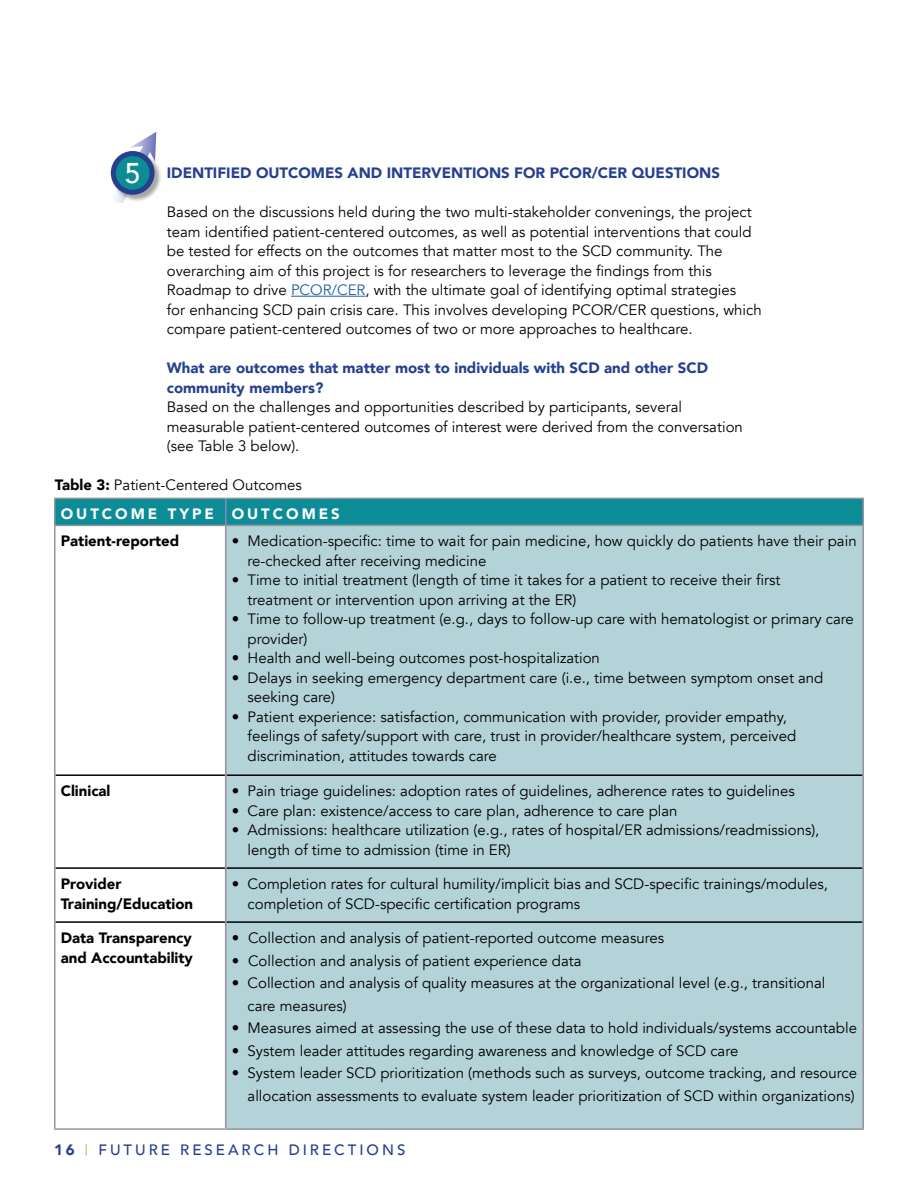
<style>
.page{position:relative;width:918px;height:1188px;background:#fff}
.page>*{position:absolute;margin:0;border:0;box-sizing:border-box;transform-origin:0 0}
.t1{font:500 28.5px "Avenir";color:#fff}
.t2{font:15px/19.5px "Avenir";color:#000}
.t3{font:900 15px/19.5px "Avenir";color:#25408f}
.t4{font:900 15px/19.5px "Avenir";color:#000}
.t5{font:500 15px "Avenir";letter-spacing:.2em;color:#25408f}
.t6{font:900 15px "Avenir";letter-spacing:.2em;color:#fff}
.s1{color:#215e9e}
.s2{font-weight:900}
.s3{color:#a1ce5c}
</style>
<div class="page">
<svg style="left:110px;top:132px;width:46px;height:48px"></svg>
<hr style="left:291px;top:296px;width:75px;height:1px;background:#215e9e">
<div style="left:226px;top:526px;width:636px;height:602px;background:#b4d3d8"></div>
<svg style="left:56px;top:499px;width:806px;height:26px;background:#0e8c96"></svg>
<hr style="left:54px;top:498px;width:172px;height:1px;background:#939598">
<hr style="left:54px;top:499px;width:2px;height:26px;background:#939598">
<hr style="left:226px;top:498px;width:638px;height:1px;background:#939598">
<hr style="left:862px;top:499px;width:2px;height:26px;background:#939598">
<hr style="left:54px;top:525px;width:172px;height:1px;background:#939598">
<hr style="left:226px;top:525px;width:638px;height:1px;background:#939598">
<hr style="left:56px;top:774px;width:169px;height:2px;background:#000">
<hr style="left:226px;top:774px;width:636px;height:2px;background:#000">
<hr style="left:56px;top:867px;width:169px;height:2px;background:#000">
<hr style="left:226px;top:867px;width:636px;height:2px;background:#000">
<hr style="left:56px;top:921px;width:169px;height:2px;background:#000">
<hr style="left:226px;top:921px;width:636px;height:2px;background:#000">
<hr style="left:54px;top:526px;width:2px;height:249px;background:#939598">
<hr style="left:225px;top:526px;width:1px;height:249px;background:#939598">
<hr style="left:862px;top:526px;width:2px;height:249px;background:#939598">
<hr style="left:54px;top:775px;width:2px;height:93px;background:#939598">
<hr style="left:225px;top:775px;width:1px;height:93px;background:#939598">
<hr style="left:862px;top:775px;width:2px;height:93px;background:#939598">
<hr style="left:54px;top:868px;width:2px;height:54px;background:#939598">
<hr style="left:225px;top:868px;width:1px;height:54px;background:#939598">
<hr style="left:862px;top:868px;width:2px;height:54px;background:#939598">
<hr style="left:54px;top:922px;width:2px;height:206px;background:#939598">
<hr style="left:225px;top:922px;width:1px;height:206px;background:#939598">
<hr style="left:862px;top:922px;width:2px;height:206px;background:#939598">
<hr style="left:54px;top:1128px;width:172px;height:2px;background:#939598">
<hr style="left:226px;top:1128px;width:638px;height:2px;background:#939598">
<div style="left:112px;top:152px;width:51px;height:51px;background:#000;opacity:.35"></div>
<div style="left:113px;top:154px;width:39px;height:38px;background:#0c8c96;border-radius:50%"></div>
<div style="left:111px;top:151px;width:44px;height:44px;border:5px solid #25408f;border-radius:50%"></div>
<h1 class="t1" style="left:125px;top:148px;width:17px">5</h1>
<p class="t3" style="left:167px;top:163px;width:555px">IDENTIFIED OUTCOMES AND INTERVENTIONS FOR PCOR/CER QUESTIONS</p>
<p class="t2" style="left:167px;top:202px;width:596px">Based on the discussions held during the two multi-stakeholder convenings, the project team identified patient-centered outcomes, as well as potential interventions that could be tested for effects on the outcomes that matter most to the SCD community. The overarching aim of this project is for researchers to leverage the findings from this Roadmap to drive <span class="s1">PCOR/CER</span>, with the ultimate goal of identifying optimal strategies<br>for enhancing SCD pain crisis care. This involves developing PCOR/CER questions, which compare patient-centered outcomes of two or more approaches to healthcare.</p>
<p class="t3" style="left:167px;top:358px;width:543px">What are outcomes that matter most to individuals with SCD and other SCD community members?</p>
<p class="t2" style="left:167px;top:397px;width:578px">Based on the challenges and opportunities described by participants, several measurable patient-centered outcomes of interest were derived from the conversation (see Table 3 below).</p>
<p class="t2" style="left:55px;top:475px;width:249px"><span class="s2">Table 3:</span> Patient-Centered Outcomes</p>
<p class="t6" style="left:61px;top:501px;width:281px">OUTCOME TYPE OUTCOMES</p>
<p class="t4" style="left:61px;top:531px;width:120px">Patient-reported</p>
<p class="t2" style="left:248px;top:532px;width:611px;text-indent:-16px">• Medication-specific: time to wait for pain medicine, how quickly do patients have their pain re-checked after receiving medicine</p>
<p class="t2" style="left:248px;top:571px;width:534px;text-indent:-16px">• Time to initial treatment (length of time it takes for a patient to receive their first treatment or intervention upon arriving at the ER)</p>
<p class="t2" style="left:248px;top:610px;width:608px;text-indent:-16px">• Time to follow-up treatment (e.g., days to follow-up care with hematologist or primary care provider)</p>
<p class="t2" style="left:232px;top:649px;width:370px">• Health and well-being outcomes post-hospitalization</p>
<p class="t2" style="left:248px;top:668px;width:577px;text-indent:-16px">• Delays in seeking emergency department care (i.e., time between symptom onset and seeking care)</p>
<p class="t2" style="left:248px;top:707px;width:550px;text-indent:-16px">• Patient experience: satisfaction, communication with provider, provider empathy, feelings of safety/support with care, trust in provider/healthcare system, perceived discrimination, attitudes towards care</p>
<p class="t4" style="left:61px;top:781px;width:51px">Clinical</p>
<p class="t2" style="left:232px;top:782px;width:565px">• Pain triage guidelines: adoption rates of guidelines, adherence rates to guidelines</p>
<p class="t2" style="left:232px;top:801px;width:447px">• Care plan: existence/access to care plan, adherence to care plan</p>
<p class="t2" style="left:248px;top:821px;width:573px;text-indent:-16px">• Admissions: healthcare utilization (e.g., rates of hospital/ER admissions/readmissions), length of time to admission (time in ER)</p>
<p class="t4" style="left:61px;top:874px;width:134px">Provider<br>Training/Education</p>
<p class="t2" style="left:248px;top:874px;width:582px;text-indent:-16px">• Completion rates for cultural humility/implicit bias and SCD-specific trainings/modules, completion of SCD-specific certification programs</p>
<p class="t4" style="left:61px;top:928px;width:134px">Data Transparency and Accountability</p>
<p class="t2" style="left:232px;top:928px;width:434px"><span class="s2">•</span> Collection and analysis of patient-reported outcome measures</p>
<p class="t2" style="left:232px;top:951px;width:351px"><span class="s2">•</span> Collection and analysis of patient experience data</p>
<p class="t2" style="left:248px;top:972px;width:580px;line-height:22.5px;text-indent:-16px">• Collection and analysis of quality measures at the organizational level (e.g., transitional care measures)</p>
<p class="t2" style="left:232px;top:1018px;width:627px">• Measures aimed at assessing the use of these data to hold individuals/systems accountable</p>
<p class="t2" style="left:232px;top:1041px;width:508px">• System leader attitudes regarding awareness and knowledge of SCD care</p>
<p class="t2" style="left:232px;top:1062px;width:627px;line-height:22.5px;text-align:right">• System leader SCD prioritization (methods such as surveys, outcome tracking, and resource allocation assessments to evaluate system leader prioritization of SCD within organizations)</p>
<p class="t5" style="left:54px;top:1137px;width:353px"><span class="s2">16</span> <span class="s3">|</span> FUTURE RESEARCH DIRECTIONS</p>
</div>
